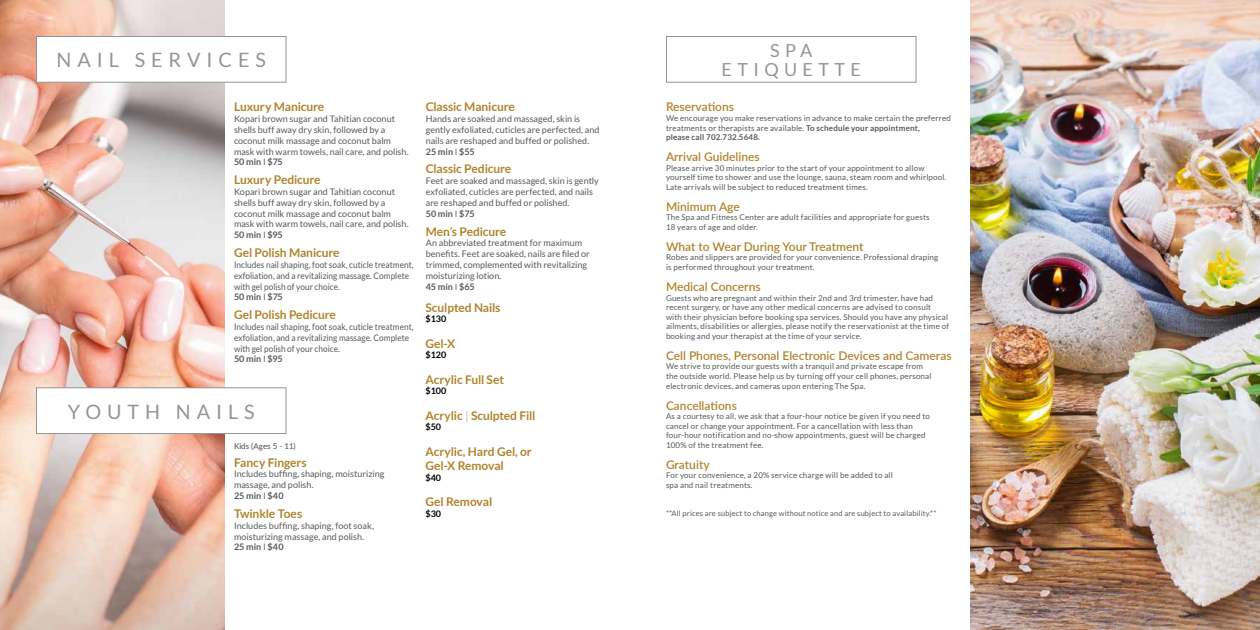
<style>
.page{position:relative;width:1260px;height:630px;background:#fff}
.page>*{position:absolute;margin:0;border:0;box-sizing:border-box;transform-origin:0 0}
.t1{font:19.8px "Lato";letter-spacing:.3em;color:#939598}
.t2{font:18px/19px "Lato";letter-spacing:.3em;color:#939598;text-align:center}
.t3{font:700 12px/14.4px "Lato";letter-spacing:-.01em;color:#af842d}
.t4{font:600 12px "Lato";color:#af842d}
.t5{font:9px/10.8px "Lato";color:#58595b}
.t6{font:9px/10.8px "Lato";color:#58595b;scale:.92 1}
.t7{font:700 9px "Lato";color:#000}
.t8{font:8px/9.6px "Lato";letter-spacing:.02em;color:#58595b}
.t9{font:500 8px "Lato";color:#58595b}
.t10{font:7.5px "Lato";letter-spacing:.02em;color:#58595b}
.s1{font-weight:700}
.s2{font-weight:300;color:#000}
.s3{font-weight:300}
</style>
<div class="page">
<img style="left:0;top:0;width:225px;height:630px">
<div style="left:36px;top:36px;width:251px;height:47px;background:#fff;border:1px solid #939598"></div>
<div style="left:36px;top:387px;width:251px;height:47px;background:#fff;border:1px solid #939598"></div>
<div style="left:666px;top:36px;width:251px;height:47px;background:#fff;border:1px solid #939598"></div>
<img style="left:971px;top:0;width:289px;height:630px">
<h1 class="t1" style="left:56px;top:49px;width:211px">NAIL SERVICES</h1>
<h3 class="t3" style="left:234px;top:100px;width:92px">Luxury Manicure</h3>
<p class="t5" style="left:234px;top:113px;width:176px">Kopari brown sugar and Tahitian coconut shells buff away dry skin, followed by a coconut milk massage and coconut balm mask with warm towels, nail care, and polish.<br><span class="s1">50 min</span> <span class="s2">I</span> <span class="s1">$75</span></p>
<h3 class="t3" style="left:234px;top:172px;width:88px">Luxury Pedicure</h3>
<p class="t5" style="left:234px;top:186px;width:176px">Kopari brown sugar and Tahitian coconut shells buff away dry skin, followed by a coconut milk massage and coconut balm mask with warm towels, nail care, and polish.<br><span class="s1">50 min</span> <span class="s2">I</span> <span class="s1">$95</span></p>
<h3 class="t3" style="left:234px;top:245px;width:107px">Gel Polish Manicure</h3>
<p class="t6" style="left:234px;top:259px;width:197px">Includes nail shaping, foot soak, cuticle treatment, exfoliation, and a revitalizing massage. Complete with gel polish of your choice.<br><span class="s1">50 min</span> <span class="s2">I</span> <span class="s1">$75</span></p>
<h3 class="t3" style="left:234px;top:307px;width:104px">Gel Polish Pedicure</h3>
<p class="t6" style="left:234px;top:321px;width:197px">Includes nail shaping, foot soak, cuticle treatment, exfoliation, and a revitalizing massage. Complete with gel polish of your choice.<br><span class="s1">50 min</span> <span class="s2">I</span> <span class="s1">$95</span></p>
<h1 class="t1" style="left:68px;top:400px;width:188px">YOUTH NAILS</h1>
<p class="t9" style="left:234px;top:440px;width:63px">Kids (Ages 5 - 11)</p>
<h3 class="t3" style="left:234px;top:455px;width:74px">Fancy Fingers</h3>
<p class="t5" style="left:234px;top:469px;width:152px">Includes buffing, shaping, moisturizing massage, and polish.<br><span class="s1">25 min</span> <span class="s2">I</span> <span class="s1">$40</span></p>
<h3 class="t3" style="left:234px;top:506px;width:70px">Twinkle Toes</h3>
<p class="t5" style="left:234px;top:520px;width:141px">Includes buffing, shaping, foot soak, moisturizing massage, and polish.<br><span class="s1">25 min</span> <span class="s2">I</span> <span class="s1">$40</span></p>
<h3 class="t3" style="left:426px;top:100px;width:91px">Classic Manicure</h3>
<p class="t5" style="left:426px;top:113px;width:175px">Hands are soaked and massaged, skin is gently exfoliated, cuticles are perfected, and nails are reshaped and buffed or polished.<br><span class="s1">25 min</span> <span class="s2">I</span> <span class="s1">$55</span></p>
<h3 class="t3" style="left:426px;top:162px;width:87px">Classic Pedicure</h3>
<p class="t5" style="left:426px;top:176px;width:175px">Feet are soaked and massaged, skin is gently exfoliated, cuticles are perfected, and nails are reshaped and buffed or polished.<br><span class="s1">50 min</span> <span class="s2">I</span> <span class="s1">$75</span></p>
<h3 class="t3" style="left:426px;top:224px;width:82px">Men’s Pedicure</h3>
<p class="t5" style="left:426px;top:238px;width:166px">An abbreviated treatment for maximum benefits. Feet are soaked, nails are filed or trimmed, complemented with revitalizing moisturizing lotion.<br><span class="s1">45 min</span> <span class="s2">I</span> <span class="s1">$65</span></p>
<h3 class="t3" style="left:426px;top:300px;width:77px">Sculpted Nails</h3>
<p class="t7" style="left:426px;top:314px;width:22px">$130</p>
<h3 class="t3" style="left:426px;top:336px;width:31px">Gel-X</h3>
<p class="t7" style="left:426px;top:350px;width:22px">$120</p>
<h3 class="t3" style="left:426px;top:372px;width:80px">Acrylic Full Set</h3>
<p class="t7" style="left:426px;top:386px;width:22px">$100</p>
<h3 class="t3" style="left:426px;top:408px;width:111px">Acrylic <span class="s3">|</span> Sculpted Fill</h3>
<p class="t7" style="left:426px;top:422px;width:17px">$50</p>
<h3 class="t3" style="left:426px;top:444px;width:108px">Acrylic, Hard Gel, or<br>Gel-X Removal</h3>
<p class="t7" style="left:426px;top:472px;width:17px">$40</p>
<h3 class="t3" style="left:426px;top:494px;width:68px">Gel Removal</h3>
<p class="t7" style="left:426px;top:508px;width:17px">$30</p>
<h2 class="t2" style="left:722px;top:41px;width:141px">SPA<br>ETIQUETTE</h2>
<h3 class="t4" style="left:666px;top:98px;width:70px">Reservations</h3>
<p class="t8" style="left:666px;top:113px;width:287px">We encourage you make reservations in advance to make certain the preferred treatments or therapists are available. <span class="s1">To schedule your appointment,<br>please call 702.732.5648.</span></p>
<h3 class="t4" style="left:666px;top:148px;width:95px">Arrival Guidelines</h3>
<p class="t8" style="left:666px;top:163px;width:282px">Please arrive 30 minutes prior to the start of your appointment to allow yourself time to shower and use the lounge, sauna, steam room and whirlpool.<br>Late arrivals will be subject to reduced treatment times.</p>
<h3 class="t4" style="left:666px;top:198px;width:75px">Minimum Age</h3>
<p class="t8" style="left:666px;top:213px;width:265px">The Spa and Fitness Center are adult facilities and appropriate for guests<br>18 years of age and older.</p>
<h3 class="t4" style="left:666px;top:238px;width:199px">What to Wear During Your Treatment</h3>
<p class="t8" style="left:666px;top:253px;width:274px">Robes and slippers are provided for your convenience. Professional draping is performed throughout your treatment.</p>
<h3 class="t4" style="left:666px;top:278px;width:96px">Medical Concerns</h3>
<p class="t8" style="left:666px;top:293px;width:285px">Guests who are pregnant and within their 2nd and 3rd trimester, have had recent surgery, or have any other medical concerns are advised to consult with their physician before booking spa services. Should you have any physical ailments, disabilities or allergies, please notify the reservationist at the time of booking and your therapist at the time of your service.</p>
<h3 class="t4" style="left:666px;top:347px;width:287px">Cell Phones, Personal Electronic Devices and Cameras</h3>
<p class="t8" style="left:666px;top:362px;width:267px">We strive to provide our guests with a tranquil and private escape from the outside world. Please help us by turning off your cell phones, personal electronic devices, and cameras upon entering The Spa.</p>
<h3 class="t4" style="left:666px;top:396px;width:72px">Cancellations</h3>
<p class="t8" style="left:666px;top:411px;width:265px">As a courtesy to all, we ask that a four-hour notice be given if you need to cancel or change your appointment. For a cancellation with less than four-hour notification and no-show appointments, guest will be charged 100% of the treatment fee.</p>
<h3 class="t4" style="left:666px;top:456px;width:45px">Gratuity</h3>
<p class="t8" style="left:666px;top:471px;width:228px">For your convenience, a 20% service charge will be added to all spa and nail treatments.</p>
<p class="t10" style="left:666px;top:509px;width:272px">**All prices are subject to change without notice and are subject to availability.**</p>
</div>
